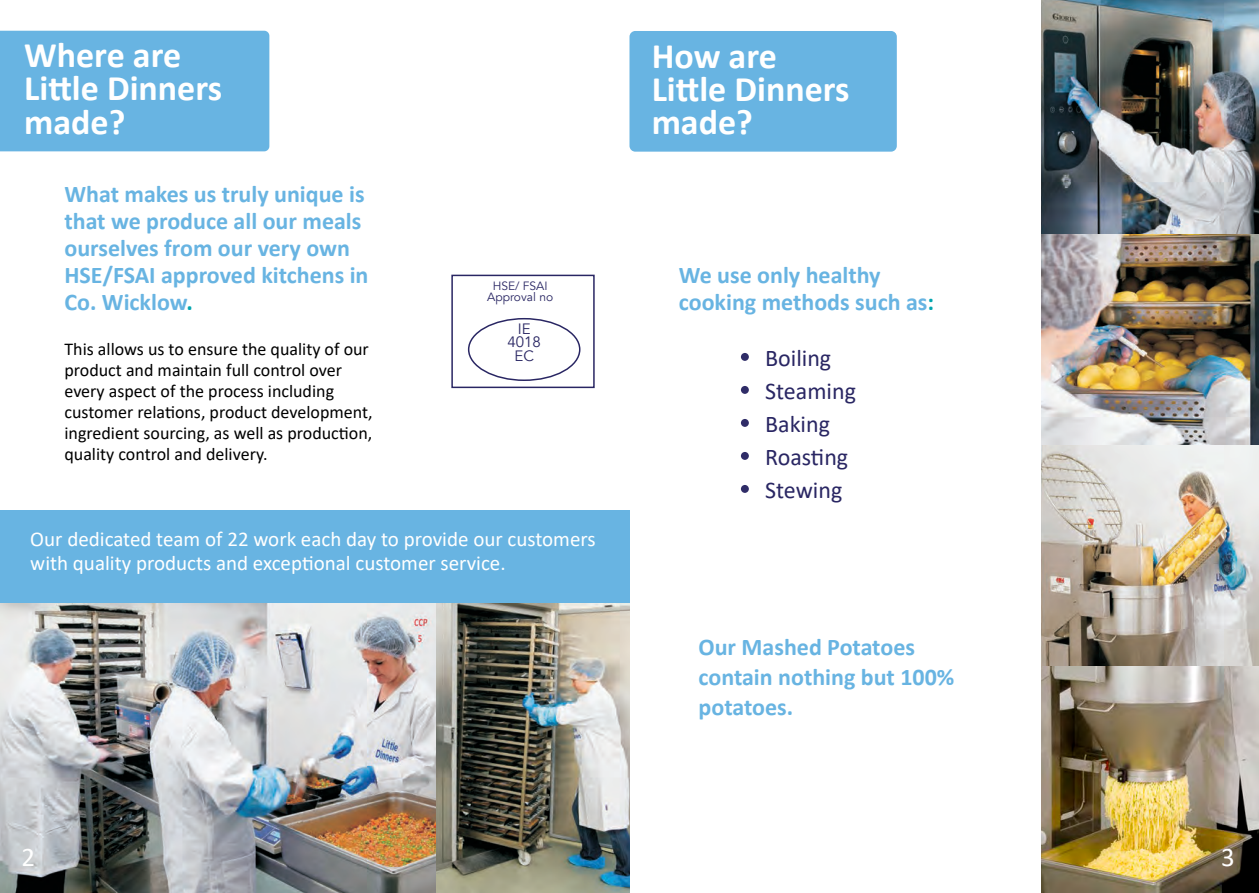
<style>
.page{position:relative;width:1259px;height:893px;background:#fff}
.page>*{position:absolute;margin:0;border:0;box-sizing:border-box;transform-origin:0 0}
.t1{font:700 36px "Calibri";color:#fff}
.t2{font:27px "Calibri";color:#fff}
.t3{font:700 24px/27px "Calibri";color:#68b4e2}
.t4{font:24px "Calibri";color:#292663}
.t5{font:21px/24px "Calibri";color:#fff}
.t6{font:18px/21px "Calibri";color:#000}
.t7{font:15px "Avenir";color:#292663}
.t8{font:12px "Avenir";color:#292663}
.s1{color:#02a5af}
</style>
<div class="page">
<img style="left:0;top:602px;width:436px;height:291px">
<img style="left:436px;top:602px;width:193px;height:291px">
<img style="left:1041px;top:234px;width:218px;height:432px">
<img style="left:1041px;top:0;width:218px;height:234px">
<img style="left:1041px;top:666px;width:218px;height:227px">
<div style="left:741px;top:353px;width:8px;height:8px;background:#292663;border-radius:50%"></div>
<div style="left:741px;top:386px;width:8px;height:8px;background:#292663;border-radius:50%"></div>
<div style="left:741px;top:419px;width:8px;height:8px;background:#292663;border-radius:50%"></div>
<div style="left:741px;top:452px;width:8px;height:8px;background:#292663;border-radius:50%"></div>
<div style="left:741px;top:485px;width:8px;height:8px;background:#292663;border-radius:50%"></div>
<div style="left:629px;top:31px;width:268px;height:121px;background:#68b4e2;border-radius:6px"></div>
<div style="left:0;top:510px;width:629px;height:92px;background:#68b4e2"></div>
<div style="left:0;top:31px;width:269px;height:120px;background:#68b4e2"></div>
<div style="left:468px;top:318px;width:112px;height:63px;border:2px solid #292663;border-radius:50%"></div>
<div style="left:451px;top:275px;width:143px;height:113px;border:2px solid #292663"></div>
<p class="t1" style="left:24px;top:30px;width:158px">Where are</p>
<p class="t1" style="left:24px;top:63px;width:199px">Little Dinners</p>
<p class="t1" style="left:24px;top:96px;width:103px">made?</p>
<p class="t3" style="left:64px;top:180px;width:305px">What makes us truly unique is that we produce all our meals ourselves from our very own<br>HSE/FSAI approved kitchens in<br>Co. Wicklow<span class="s1">.</span></p>
<p class="t6" style="left:64px;top:338px;width:310px">This allows us to ensure the quality of our product and maintain full control over every aspect of the process including customer relations, product development, ingredient sourcing, as well as production, quality control and delivery.</p>
<p class="t8" style="left:493px;top:279px;width:56px">HSE/ FSAI</p>
<p class="t8" style="left:487px;top:290px;width:67px">Approval no</p>
<p class="t7" style="left:518px;top:320px;width:14px">IE</p>
<p class="t7" style="left:507px;top:333px;width:35px">4018</p>
<p class="t7" style="left:514px;top:347px;width:21px">EC</p>
<p class="t5" style="left:30px;top:526px;width:567px">Our dedicated team of 22 work each day to provide our customers with quality products and exceptional customer service.</p>
<p class="t1" style="left:651px;top:30px;width:127px">How are</p>
<p class="t1" style="left:651px;top:63px;width:199px">Little Dinners</p>
<p class="t1" style="left:651px;top:96px;width:103px">made?</p>
<p class="t3" style="left:679px;top:262px;width:257px">We use only healthy cooking methods such as<span class="s1">:</span></p>
<p class="t4" style="left:765px;top:341px;width:68px">Boiling</p>
<p class="t4" style="left:765px;top:374px;width:92px">Steaming</p>
<p class="t4" style="left:765px;top:407px;width:66px">Baking</p>
<p class="t4" style="left:765px;top:440px;width:85px">Roasting</p>
<p class="t4" style="left:765px;top:473px;width:79px">Stewing</p>
<p class="t3" style="left:698px;top:632px;width:257px;line-height:30px">Our Mashed Potatoes contain nothing but 100% potatoes.</p>
<p class="t2" style="left:21px;top:838px;width:15px">2</p>
<p class="t2" style="left:1221px;top:838px;width:15px">3</p>
</div>
